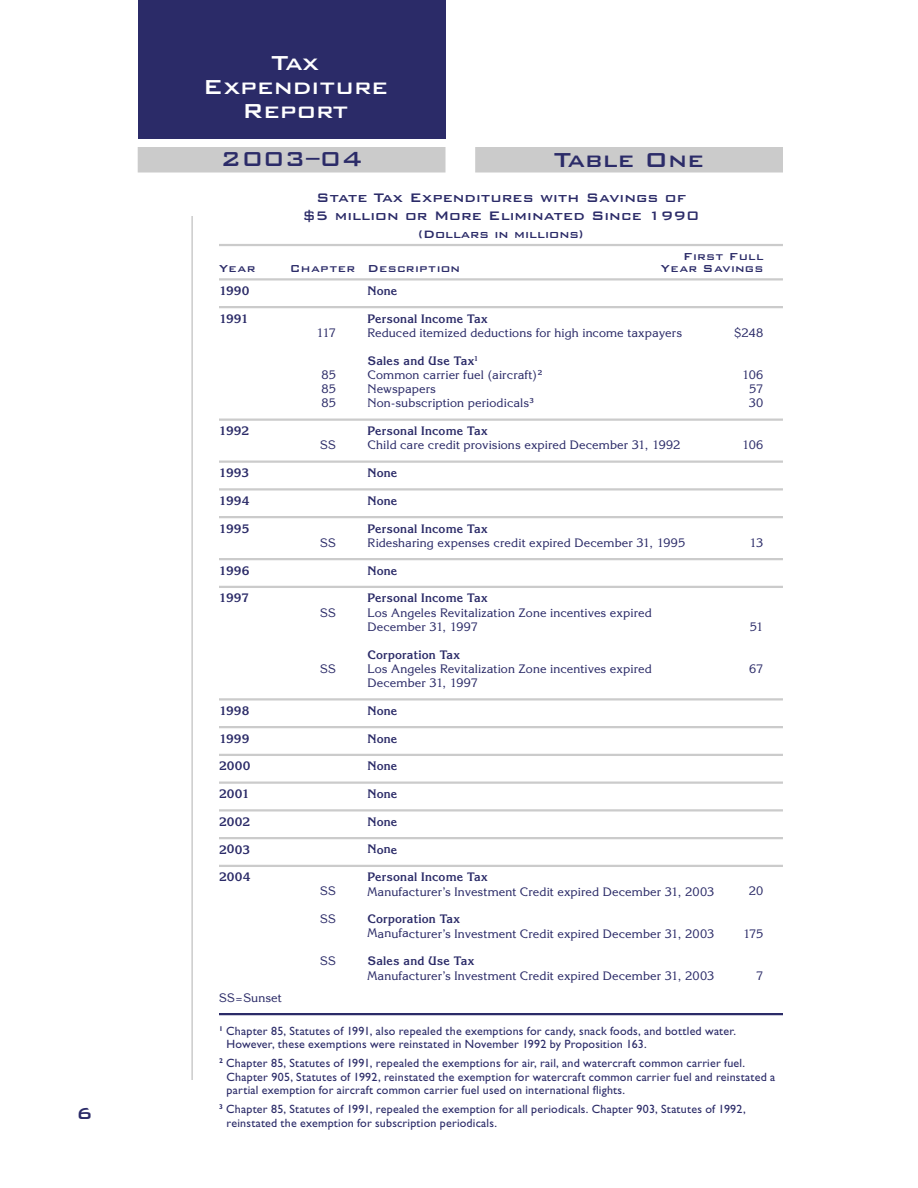
<style>
.page{position:relative;width:918px;height:1188px;background:#fff}
.page>*{position:absolute;margin:0;border:0;box-sizing:border-box;transform-origin:0 0}
.t1{font:500 27px/24px "Bank Gothic BT";color:#fff;text-align:center}
.t2{font:500 27px "Bank Gothic BT";color:#2b2b68}
.t3{font:500 21px "Bank Gothic BT";color:#2b2b68}
.t4{font:500 16.5px/18px "Bank Gothic BT";color:#2b2b68;text-align:center}
.t5{font:500 14.25px "Bank Gothic BT";color:#2b2b68}
.t6{font:500 13.5px/12px "Bank Gothic BT";letter-spacing:.03em;color:#2b2b68;text-align:right}
.t7{font:12px/14.2px "Korinna";letter-spacing:.01em;color:#2b2b68}
.t8{font:12px/13.5px "Gill Sans";letter-spacing:.02em;color:#2b2b68}
.t9{font:700 12px "Korinna";letter-spacing:.01em;color:#2b2b68}
.s1{font-weight:700}
</style>
<div class="page">
<hr style="left:191px;top:216px;width:2px;height:864px;background:#cbcbcb">
<div style="left:138px;top:0;width:308px;height:139px;background:#2b2b68"></div>
<div style="left:138px;top:148px;width:307px;height:24px;background:#cbcbcb"></div>
<div style="left:138px;top:147px;width:308px;height:25px;border:2px solid #cbcbcb"></div>
<div style="left:476px;top:148px;width:306px;height:24px;background:#cbcbcb"></div>
<div style="left:475px;top:147px;width:308px;height:25px;border:2px solid #cbcbcb"></div>
<hr style="left:219px;top:244px;width:564px;height:2px;background:#cbcbcb">
<hr style="left:219px;top:278px;width:564px;height:3px;background:#cbcbcb">
<hr style="left:219px;top:306px;width:564px;height:2px;background:#cbcbcb">
<hr style="left:219px;top:419px;width:564px;height:2px;background:#cbcbcb">
<hr style="left:219px;top:461px;width:564px;height:2px;background:#cbcbcb">
<hr style="left:219px;top:488px;width:564px;height:3px;background:#cbcbcb">
<hr style="left:219px;top:516px;width:564px;height:2px;background:#cbcbcb">
<hr style="left:219px;top:558px;width:564px;height:2px;background:#cbcbcb">
<hr style="left:219px;top:586px;width:564px;height:2px;background:#cbcbcb">
<hr style="left:219px;top:698px;width:564px;height:3px;background:#cbcbcb">
<hr style="left:219px;top:726px;width:564px;height:2px;background:#cbcbcb">
<hr style="left:219px;top:754px;width:564px;height:2px;background:#cbcbcb">
<hr style="left:219px;top:782px;width:564px;height:2px;background:#cbcbcb">
<hr style="left:219px;top:809px;width:564px;height:3px;background:#cbcbcb">
<hr style="left:219px;top:837px;width:564px;height:2px;background:#cbcbcb">
<hr style="left:219px;top:865px;width:564px;height:2px;background:#cbcbcb">
<hr style="left:219px;top:1013px;width:564px;height:2px;background:#2b2b68">
<h2 class="t3" style="left:76px;top:1102px;width:18px">6</h2>
<h1 class="t1" style="left:203px;top:50px;width:187px">Tax<br>Expenditure<br>Report</h1>
<h1 class="t2" style="left:221px;top:144px;width:143px">2003–04</h1>
<h2 class="t2" style="left:554px;top:145px;width:151px">Table One</h2>
<p class="t4" style="left:303px;top:188px;width:398px">State Tax Expenditures with Savings of $5 million or More Eliminated Since 1990</p>
<p class="t5" style="left:418px;top:226px;width:167px">(Dollars in millions)</p>
<p class="t6" style="left:219px;top:263px;width:38px">Year</p>
<p class="t6" style="left:290px;top:263px;width:67px">Chapter</p>
<p class="t6" style="left:368px;top:263px;width:94px">Description</p>
<p class="t6" style="left:661px;top:251px;width:104px">First Full<br>Year Savings</p>
<p class="t9" style="left:219px;top:283px;width:32px">1990</p>
<p class="t9" style="left:368px;top:283px;width:31px">None</p>
<p class="t9" style="left:219px;top:311px;width:31px">1991</p>
<p class="t7" style="left:317px;top:325px;width:21px">117</p>
<p class="t7" style="left:368px;top:311px;width:316px"><span class="s1">Personal Income Tax<br></span>Reduced itemized deductions for high income taxpayers</p>
<p class="t7" style="left:321px;top:367px;width:16px">85</p>
<p class="t7" style="left:368px;top:353px;width:176px"><span class="s1">Sales and Use Tax</span><sup>1<br></sup>Common carrier fuel (aircraft)<sup>2</sup></p>
<p class="t7" style="left:734px;top:325px;width:31px">$248</p>
<p class="t7" style="left:742px;top:367px;width:23px">106</p>
<p class="t9" style="left:219px;top:423px;width:32px">1992</p>
<p class="t7" style="left:321px;top:382px;width:16px">85</p>
<p class="t7" style="left:368px;top:382px;width:70px">Newspapers</p>
<p class="t7" style="left:749px;top:382px;width:16px">57</p>
<p class="t7" style="left:321px;top:396px;width:16px">85</p>
<p class="t7" style="left:368px;top:396px;width:168px">Non-subscription periodicals<sup>3</sup></p>
<p class="t7" style="left:749px;top:396px;width:16px">30</p>
<p class="t7" style="left:320px;top:438px;width:17px">SS</p>
<p class="t7" style="left:367px;top:424px;width:314px"><span class="s1">Personal Income Tax<br></span>Child care credit provisions expired December 31, 1992</p>
<p class="t7" style="left:742px;top:438px;width:23px">106</p>
<p class="t9" style="left:219px;top:465px;width:32px">1993</p>
<p class="t9" style="left:367px;top:465px;width:31px">None</p>
<p class="t9" style="left:219px;top:493px;width:32px">1994</p>
<p class="t9" style="left:367px;top:493px;width:31px">None</p>
<p class="t9" style="left:219px;top:521px;width:32px">1995</p>
<p class="t7" style="left:320px;top:535px;width:17px">SS</p>
<p class="t7" style="left:367px;top:521px;width:319px"><span class="s1">Personal Income Tax<br></span>Ridesharing expenses credit expired December 31, 1995</p>
<p class="t9" style="left:219px;top:563px;width:32px">1996</p>
<p class="t9" style="left:367px;top:563px;width:31px">None</p>
<p class="t9" style="left:219px;top:591px;width:32px">1997</p>
<p class="t7" style="left:320px;top:605px;width:17px">SS</p>
<p class="t7" style="left:367px;top:591px;width:286px"><span class="s1">Personal Income Tax<br></span>Los Angeles Revitalization Zone incentives expired<br>December 31, 1997</p>
<p class="t7" style="left:320px;top:661px;width:17px">SS</p>
<p class="t7" style="left:367px;top:647px;width:286px"><span class="s1">Corporation Tax<br></span>Los Angeles Revitalization Zone incentives expired<br>December 31, 1997</p>
<p class="t9" style="left:219px;top:703px;width:32px">1998</p>
<p class="t9" style="left:368px;top:703px;width:31px">None</p>
<p class="t9" style="left:219px;top:731px;width:32px">1999</p>
<p class="t9" style="left:368px;top:731px;width:31px">None</p>
<p class="t9" style="left:219px;top:759px;width:33px">2000</p>
<p class="t9" style="left:368px;top:759px;width:31px">None</p>
<p class="t9" style="left:219px;top:786px;width:32px">2001</p>
<p class="t9" style="left:368px;top:786px;width:31px">None</p>
<p class="t9" style="left:219px;top:814px;width:33px">2002</p>
<p class="t9" style="left:368px;top:814px;width:31px">None</p>
<p class="t9" style="left:219px;top:842px;width:33px">2003</p>
<p class="t9" style="left:368px;top:842px;width:31px">None</p>
<p class="t9" style="left:219px;top:870px;width:33px">2004</p>
<p class="t7" style="left:320px;top:884px;width:17px">SS</p>
<p class="t7" style="left:368px;top:870px;width:348px"><span class="s1">Personal Income Tax<br></span>Manufacturer’s Investment Credit expired December 31, 2003</p>
<p class="t7" style="left:320px;top:912px;width:17px">SS</p>
<p class="t7" style="left:368px;top:912px;width:348px"><span class="s1">Corporation Tax<br></span>Manufacturer’s Investment Credit expired December 31, 2003</p>
<p class="t7" style="left:320px;top:954px;width:17px">SS</p>
<p class="t7" style="left:368px;top:954px;width:348px"><span class="s1">Sales and Use Tax<br></span>Manufacturer’s Investment Credit expired December 31, 2003</p>
<p class="t7" style="left:750px;top:535px;width:15px">13</p>
<p class="t7" style="left:750px;top:619px;width:15px">51</p>
<p class="t7" style="left:749px;top:661px;width:16px">67</p>
<p class="t7" style="left:749px;top:884px;width:16px">20</p>
<p class="t7" style="left:743px;top:926px;width:22px">175</p>
<p class="t7" style="left:756px;top:968px;width:9px">7</p>
<p class="t7" style="left:219px;top:990px;width:64px">SS=Sunset</p>
<p class="t8" style="left:227px;top:1024px;width:511px;text-indent:-8px"><sup>1</sup> Chapter 85, Statutes of 1991, also repealed the exemptions for candy, snack foods, and bottled water.<br>However, these exemptions were reinstated in November 1992 by Proposition 163.</p>
<p class="t8" style="left:227px;top:1056px;width:550px;text-indent:-8px"><sup>2</sup> Chapter 85, Statutes of 1991, repealed the exemptions for air, rail, and watercraft common carrier fuel.<br>Chapter 905, Statutes of 1992, reinstated the exemption for watercraft common carrier fuel and reinstated a partial exemption for aircraft common carrier fuel used on international flights.</p>
<p class="t8" style="left:227px;top:1102px;width:521px;text-indent:-8px"><sup>3</sup> Chapter 85, Statutes of 1991, repealed the exemption for all periodicals. Chapter 903, Statutes of 1992, reinstated the exemption for subscription periodicals.</p>
</div>
